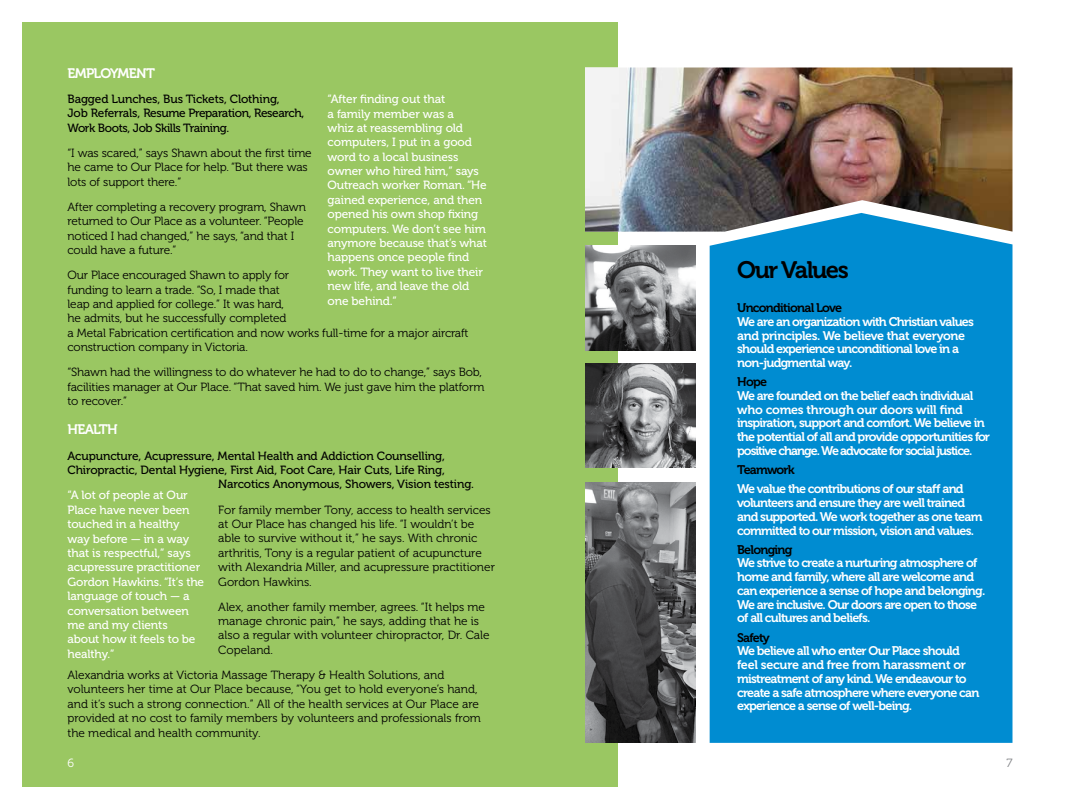
<style>
.page{position:relative;width:1080px;height:810px;background:#fff}
.page>*{position:absolute;margin:0;border:0;box-sizing:border-box;transform-origin:0 0}
.t1{font:23.75px "Museo 700";letter-spacing:-.06em;color:#000}
.t2{font:13.75px "Museo 700";letter-spacing:-.05em;color:#fff}
.t3{font:12.5px/13.8px "Museo 700";letter-spacing:-.06em;color:#fff}
.t4{font:12.5px "Museo 700";letter-spacing:-.06em;color:#000}
.t5{font:11.88px/14.4px "Museo 300";letter-spacing:-.01em;color:#000}
.t6{font:11.88px/14.4px "Museo 500";letter-spacing:-.01em;color:#fff}
.t7{font:11.88px "Museo 500";letter-spacing:-.01em;color:#000}
.t8{font:11.88px/14.4px "Museo 500";letter-spacing:-.03em;color:#000}
.t9{font:11.88px "Museo 300";color:#fff}
.t10{font:11.88px "Museo 300";color:#808285}
</style>
<div class="page">
<div style="left:22px;top:22px;width:596px;height:766px;background:#9ac762"></div>
<div style="left:710px;top:213px;width:303px;height:530px;background:#008cd1"></div>
<img style="left:585px;top:246px;width:111px;height:104px">
<img style="left:585px;top:364px;width:111px;height:104px">
<img style="left:585px;top:482px;width:111px;height:261px">
<img style="left:585px;top:68px;width:427px;height:164px">
<p class="t2" style="left:68px;top:65px;width:89px">EMPLOYMENT</p>
<p class="t8" style="left:68px;top:92px;width:238px">Bagged Lunches, Bus Tickets, Clothing,<br>Job Referrals, Resume Preparation, Research,<br>Work Boots, Job Skills Training.</p>
<p class="t5" style="left:68px;top:146px;width:246px">“I was scared,” says Shawn about the first time he came to Our Place for help. “But there was lots of support there.”</p>
<p class="t5" style="left:68px;top:200px;width:240px">After completing a recovery program, Shawn returned to Our Place as a volunteer. “People noticed I had changed,” he says, “and that I could have a future.”</p>
<p class="t5" style="left:68px;top:268px;width:403px">Our Place encouraged Shawn to apply for<br>funding to learn a trade. “So, I made that<br>leap and applied for college.” It was hard,<br>he admits, but he successfully completed<br>a Metal Fabrication certification and now works full-time for a major aircraft construction company in Victoria.</p>
<p class="t5" style="left:68px;top:365px;width:418px">“Shawn had the willingness to do whatever he had to do to change,” says Bob, facilities manager at Our Place. “That saved him. We just gave him the platform to recover.”</p>
<p class="t2" style="left:68px;top:422px;width:52px">HEALTH</p>
<p class="t7" style="left:68px;top:449px;width:379px">Acupuncture, Acupressure, Mental Health and Addiction Counselling,</p>
<p class="t7" style="left:68px;top:463px;width:379px">Chiropractic, Dental Hygiene, First Aid, Foot Care, Hair Cuts, Life Ring,</p>
<p class="t7" style="left:218px;top:478px;width:257px">Narcotics Anonymous, Showers, Vision testing.</p>
<p class="t5" style="left:218px;top:503px;width:278px">For family member Tony, access to health services at Our Place has changed his life. “I wouldn’t be able to survive without it,” he says. With chronic arthritis, Tony is a regular patient of acupuncture with Alexandria Miller, and acupressure practitioner Gordon Hawkins.</p>
<p class="t5" style="left:218px;top:600px;width:273px">Alex, another family member, agrees. “It helps me manage chronic pain,” he says, adding that he is also a regular with volunteer chiropractor, Dr. Cale Copeland.</p>
<p class="t5" style="left:68px;top:668px;width:415px">Alexandria works at Victoria Massage Therapy &amp; Health Solutions, and volunteers her time at Our Place because, “You get to hold everyone’s hand, and it’s such a strong connection.” All of the health services at Our Place are provided at no cost to family members by volunteers and professionals from the medical and health community.</p>
<p class="t6" style="left:328px;top:92px;width:161px">“After finding out that<br>a family member was a<br>whiz at reassembling old computers, I put in a good word to a local business owner who hired him,” says<br>Outreach worker Roman. “He gained experience, and then opened his own shop fixing computers. We don’t see him anymore because that’s what happens once people find work. They want to live their new life, and leave the old one behind.”</p>
<p class="t6" style="left:68px;top:488px;width:138px">“A lot of people at Our<br>Place have never been touched in a healthy way before — in a way that is respectful,” says acupressure practitioner<br>Gordon Hawkins. “It’s the language of touch — a conversation between me and my clients<br>about how it feels to be healthy.”</p>
<p class="t9" style="left:68px;top:756px;width:8px">6</p>
<h1 class="t1" style="left:737px;top:256px;width:113px">Our Values</h1>
<p class="t4" style="left:737px;top:301px;width:106px">Unconditional Love</p>
<p class="t3" style="left:737px;top:315px;width:238px">We are an organization with Christian values and principles. We believe that everyone should experience unconditional love in a non-judgmental way.</p>
<p class="t4" style="left:737px;top:375px;width:31px">Hope</p>
<p class="t3" style="left:737px;top:389px;width:254px">We are founded on the belief each individual who comes through our doors will find inspiration, support and comfort. We believe in the potential of all and provide opportunities for positive change. We advocate for social justice.</p>
<p class="t4" style="left:737px;top:463px;width:59px">Teamwork</p>
<p class="t3" style="left:737px;top:482px;width:247px">We value the contributions of our staff and volunteers and ensure they are well trained and supported. We work together as one team committed to our mission, vision and values.</p>
<p class="t4" style="left:737px;top:542px;width:57px">Belonging</p>
<p class="t3" style="left:737px;top:556px;width:250px">We strive to create a nurturing atmosphere of home and family, where all are welcome and can experience a sense of hope and belonging.<br>We are inclusive. Our doors are open to those of all cultures and beliefs.</p>
<p class="t4" style="left:737px;top:630px;width:34px">Safety</p>
<p class="t3" style="left:737px;top:644px;width:244px">We believe all who enter Our Place should feel secure and free from harassment or mistreatment of any kind. We endeavour to create a safe atmosphere where everyone can experience a sense of well-being.</p>
<p class="t10" style="left:1006px;top:756px;width:8px">7</p>
</div>
